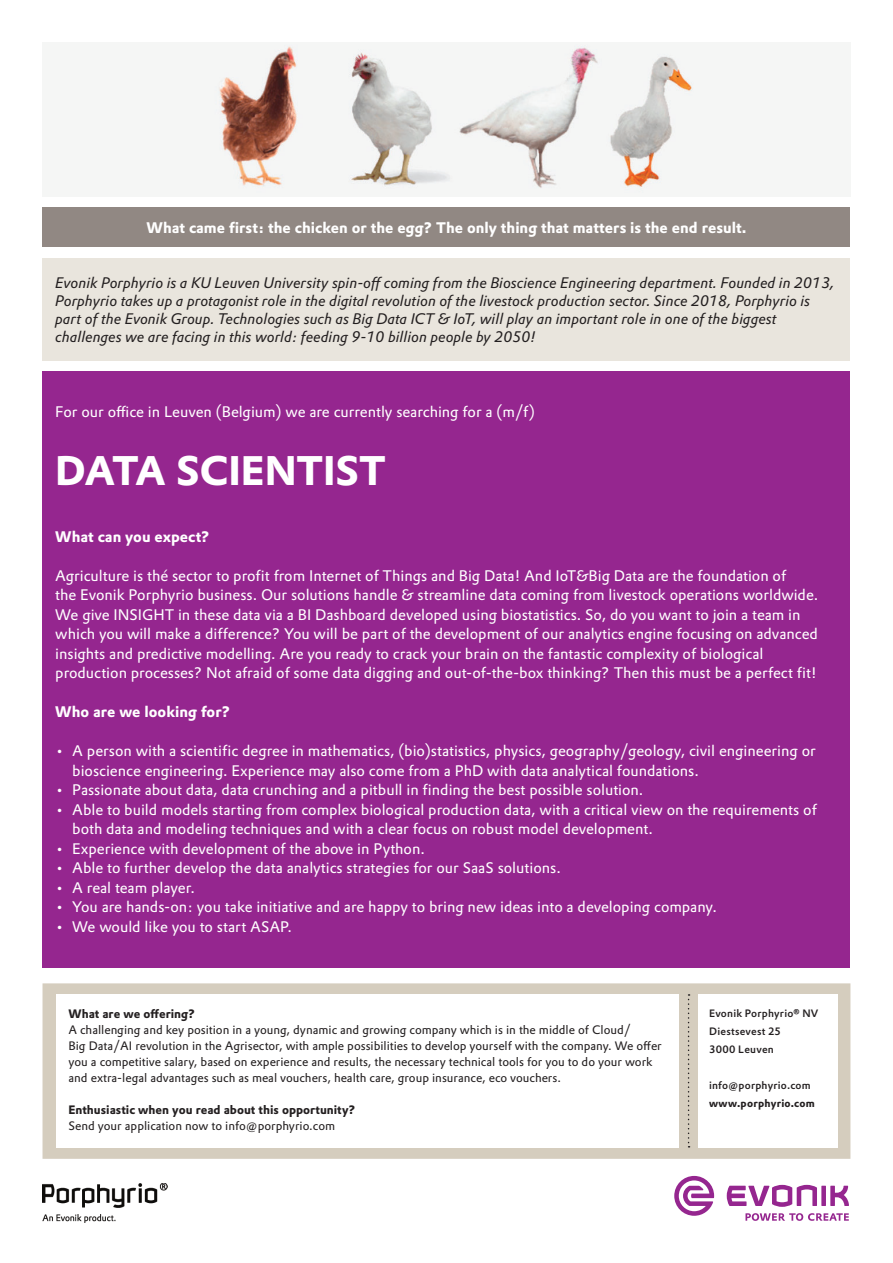
<style>
.page{position:relative;width:893px;height:1263px;background:#fff}
.page>*{position:absolute;margin:0;border:0;box-sizing:border-box;transform-origin:0 0}
.t1{font:700 40.5px "Evonik Prokyon";color:#fff}
.t2{font:15px/19.5px "Evonik Prokyon";color:#fff}
.t3{font:italic 15px/18px "Evonik Prokyon";color:#231f20}
.t4{font:700 15px "Evonik Prokyon";color:#fff}
.t5{font:12px/16px "Evonik Prokyon";color:#231f20}
.t6{font:700 12px "Evonik Prokyon";color:#231f20}
.t7{font:500 10.5px/18px "Evonik Prokyon";letter-spacing:.02em;color:#231f20}
.t8{font:700 10.5px "Evonik Prokyon";letter-spacing:.02em;color:#231f20}
</style>
<div class="page">
<svg style="left:830px;top:1186px;width:19px;height:20px"></svg>
<div style="left:821px;top:1186px;width:5px;height:20px;background:#95268f"></div>
<svg style="left:727px;top:1185px;width:90px;height:22px"></svg>
<svg style="left:674px;top:1176px;width:40px;height:40px"></svg>
<svg style="left:745px;top:1213px;width:104px;height:7px"></svg>
<div style="left:43px;top:258px;width:807px;height:102px;background:#e9e5dd"></div>
<div style="left:43px;top:983px;width:807px;height:176px;background:#d5cdbe;border:2px solid #d5cdbe"></div>
<div style="left:56px;top:994px;width:623px;height:154px;background:#fff"></div>
<div style="left:698px;top:994px;width:140px;height:153px;background:#fff"></div>
<svg style="left:688px;top:994px;width:2px;height:153px"></svg>
<img style="left:214px;top:44px;width:480px;height:149px">
<div style="left:43px;top:207px;width:807px;height:40px;background:#918883"></div>
<div style="left:43px;top:372px;width:807px;height:596px;background:#95268f"></div>
<img style="left:43px;top:1183px;width:124px;height:40px">
<p class="t4" style="left:147px;top:215px;width:601px">What came first: the chicken or the egg? The only thing that matters is the end result.</p>
<p class="t3" style="left:55px;top:273px;width:781px">Evonik Porphyrio is a KU Leuven University spin-off coming from the Bioscience Engineering department. Founded in 2013, Porphyrio takes up a protagonist role in the digital revolution of the livestock production sector. Since 2018, Porphyrio is part of the Evonik Group. Technologies such as Big Data ICT &amp; IoT, will play an important role in one of the biggest challenges we are facing in this world: feeding 9-10 billion people by 2050!</p>
<p class="t2" style="left:55px;top:401px;width:481px">For our office in Leuven (Belgium) we are currently searching for a (m/f)</p>
<h1 class="t1" style="left:55px;top:437px;width:332px">DATA SCIENTIST</h1>
<p class="t4" style="left:55px;top:524px;width:156px">What can you expect?</p>
<p class="t2" style="left:55px;top:564px;width:764px">Agriculture is thé sector to profit from Internet of Things and Big Data! And IoT&amp;Big Data are the foundation of<br>the Evonik Porphyrio business. Our solutions handle &amp; streamline data coming from livestock operations worldwide.<br>We give INSIGHT in these data via a BI Dashboard developed using biostatistics. So, do you want to join a team in which you will make a difference? You will be part of the development of our analytics engine focusing on advanced insights and predictive modelling. Are you ready to crack your brain on the fantastic complexity of biological production processes? Not afraid of some data digging and out-of-the-box thinking? Then this must be a perfect fit!</p>
<p class="t4" style="left:55px;top:699px;width:176px">Who are we looking for?</p>
<p class="t2" style="left:72px;top:740px;width:745px;text-indent:-17px">• A person with a scientific degree in mathematics, (bio)statistics, physics, geography/geology, civil engineering or bioscience engineering. Experience may also come from a PhD with data analytical foundations.</p>
<p class="t2" style="left:55px;top:779px;width:590px">• Passionate about data, data crunching and a pitbull in finding the best possible solution.</p>
<p class="t2" style="left:72px;top:798px;width:746px;text-indent:-17px">• Able to build models starting from complex biological production data, with a critical view on the requirements of both data and modeling techniques and with a clear focus on robust model development.</p>
<p class="t2" style="left:55px;top:837px;width:371px">• Experience with development of the above in Python.</p>
<p class="t2" style="left:55px;top:857px;width:507px">• Able to further develop the data analytics strategies for our SaaS solutions.</p>
<p class="t2" style="left:55px;top:876px;width:141px">• A real team player.</p>
<p class="t2" style="left:55px;top:896px;width:663px">• You are hands-on: you take initiative and are happy to bring new ideas into a developing company.</p>
<p class="t2" style="left:55px;top:915px;width:238px">• We would like you to start ASAP.</p>
<p class="t6" style="left:68px;top:1004px;width:128px">What are we offering?</p>
<p class="t5" style="left:68px;top:1021px;width:595px">A challenging and key position in a young, dynamic and growing company which is in the middle of Cloud/<br>Big Data/AI revolution in the Agrisector, with ample possibilities to develop yourself with the company. We offer you a competitive salary, based on experience and results, the necessary technical tools for you to do your work and extra-legal advantages such as meal vouchers, health care, group insurance, eco vouchers.</p>
<p class="t6" style="left:68px;top:1100px;width:288px">Enthusiastic when you read about this opportunity?</p>
<p class="t5" style="left:68px;top:1117px;width:268px">Send your application now to info@porphyrio.com</p>
<p class="t7" style="left:709px;top:1003px;width:111px">Evonik Porphyrio® NV<br>Diestsevest 25<br>3000 Leuven</p>
<p class="t7" style="left:709px;top:1075px;width:103px">info@porphyrio.com</p>
<p class="t8" style="left:709px;top:1094px;width:107px">www.porphyrio.com</p>
</div>
